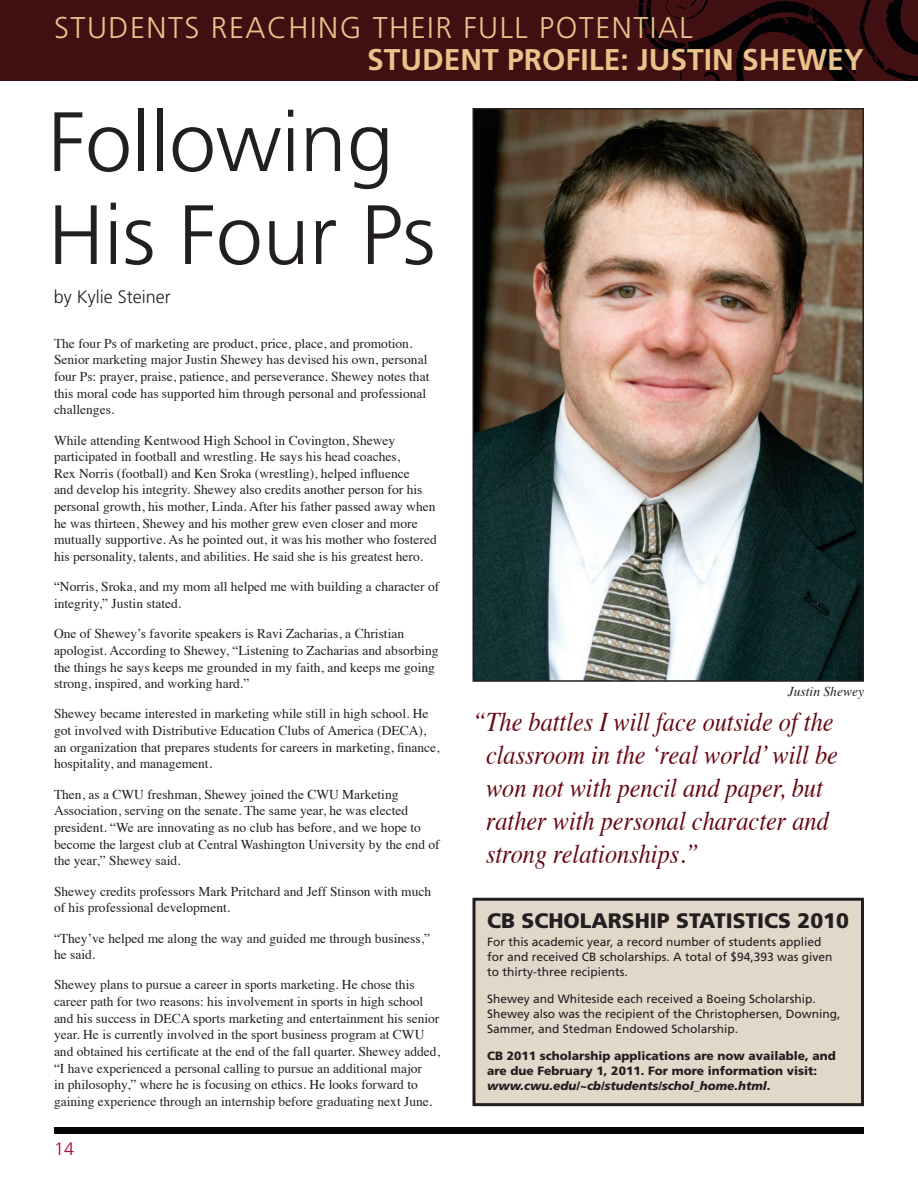
<style>
.page{position:relative;width:918px;height:1188px;background:#fff}
.page>*{position:absolute;margin:0;border:0;box-sizing:border-box;transform-origin:0 0}
.t1{font:300 84px/93px "Frutiger";color:#231f20}
.t2{font:300 30px "Frutiger";letter-spacing:.05em;color:#e9c38b}
.t3{font:700 30px "Frutiger";color:#e9c38b}
.t4{font:italic 27px/33px "Times";color:#650813;scale:.9 1}
.t5{font:900 21px "Frutiger";color:#231f20}
.t6{font:300 18px "Frutiger";color:#231f20}
.t7{font:300 18px "Frutiger";color:#a80331}
.t8{font:13.5px/16.6px "Times";color:#231f20}
.t9{font:italic 13.5px "Times";color:#231f20}
.t10{font:12px/15px "Frutiger";color:#231f20}
.t11{font:900 12px/15px "Frutiger";color:#231f20}
.s1{font-style:italic}
</style>
<div class="page">
<div style="left:0;top:0;width:918px;height:81px;background:#400f12"></div>
<img style="left:638px;top:0;width:280px;height:81px">
<div style="left:54px;top:1128px;width:810px;height:6px;background:#010203"></div>
<img style="left:475px;top:111px;width:386px;height:568px">
<div style="left:472px;top:108px;width:392px;height:574px;border:2px solid #231f20"></div>
<div style="left:474px;top:899px;width:388px;height:206px;background:#e1d8ca"></div>
<div style="left:472px;top:898px;width:392px;height:208px;border:3px solid #231f20"></div>
<h2 class="t2" style="left:54px;top:11px;width:640px">STUDENTS REACHING THEIR FULL POTENTIAL</h2>
<h2 class="t3" style="left:367px;top:42px;width:498px">STUDENT PROFILE: JUSTIN SHEWEY</h2>
<h1 class="t1" style="left:48px;top:97px;width:389px">FOLLOWING<br>HIS FOUR PS</h1>
<h3 class="t6" style="left:54px;top:287px;width:118px">BY KYLIE STEINER</h3>
<p class="t8" style="left:54px;top:334px;width:377px">The four Ps of marketing are product, price, place, and promotion.<br>Senior marketing major Justin Shewey has devised his own, personal four Ps: prayer, praise, patience, and perseverance. Shewey notes that this moral code has supported him through personal and professional challenges.</p>
<p class="t8" style="left:54px;top:430px;width:384px">While attending Kentwood High School in Covington, Shewey participated in football and wrestling. He says his head coaches,<br>Rex Norris (football) and Ken Sroka (wrestling), helped influence<br>and develop his integrity. Shewey also credits another person for his personal growth, his mother, Linda. After his father passed away when he was thirteen, Shewey and his mother grew even closer and more mutually supportive. As he pointed out, it was his mother who fostered his personality, talents, and abilities. He said she is his greatest hero.</p>
<p class="t8" style="left:54px;top:577px;width:387px">“Norris, Sroka, and my mom all helped me with building a character of integrity,” Justin stated.</p>
<p class="t8" style="left:54px;top:624px;width:386px">One of Shewey’s favorite speakers is Ravi Zacharias, a Christian apologist. According to Shewey, “Listening to Zacharias and absorbing the things he says keeps me grounded in my faith, and keeps me going strong, inspired, and working hard.”</p>
<p class="t8" style="left:54px;top:704px;width:387px">Shewey became interested in marketing while still in high school. He got involved with Distributive Education Clubs of America (DECA), an organization that prepares students for careers in marketing, finance, hospitality, and management.</p>
<p class="t8" style="left:54px;top:785px;width:387px">Then, as a CWU freshman, Shewey joined the CWU Marketing Association, serving on the senate. The same year, he was elected president. “We are innovating as no club has before, and we hope to become the largest club at Central Washington University by the end of the year,” Shewey said.</p>
<p class="t8" style="left:54px;top:882px;width:379px">Shewey credits professors Mark Pritchard and Jeff Stinson with much of his professional development.</p>
<p class="t8" style="left:54px;top:929px;width:378px">“They’ve helped me along the way and guided me through business,” he said.</p>
<p class="t8" style="left:54px;top:975px;width:388px">Shewey plans to pursue a career in sports marketing. He chose this career path for two reasons: his involvement in sports in high school and his success in DECA sports marketing and entertainment his senior year. He is currently involved in the sport business program at CWU and obtained his certificate at the end of the fall quarter. Shewey added, “I have experienced a personal calling to pursue an additional major<br>in philosophy,” where he is focusing on ethics. He looks forward to gaining experience through an internship before graduating next June.</p>
<h3 class="t7" style="left:54px;top:1139px;width:22px">14</h3>
<p class="t9" style="left:788px;top:679px;width:78px">Justin Shewey</p>
<h3 class="t4" style="left:486px;top:703px;width:393px;text-indent:-14px">“ The battles I will face outside of the classroom in the ‘real world’ will be won not with pencil and paper, but rather with personal character and strong relationships.”</h3>
<h3 class="t5" style="left:487px;top:908px;width:363px">cb scholarshiP statistics 2010</h3>
<p class="t10" style="left:487px;top:934px;width:347px">For this academic year, a record number of students applied for and received CB scholarships. A total of $94,393 was given to thirty-three recipients.</p>
<p class="t10" style="left:487px;top:991px;width:355px">Shewey and Whiteside each received a Boeing Scholarship.<br>Shewey also was the recipient of the Christophersen, Downing,<br>Sammer, and Stedman Endowed Scholarship.</p>
<p class="t11" style="left:487px;top:1048px;width:350px">cb 2011 scholarship applications are now available, and are due february 1, 2011. for more information visit: <span class="s1">www.cwu.edu/~cb/students/schol_home.html</span>.</p>
</div>
